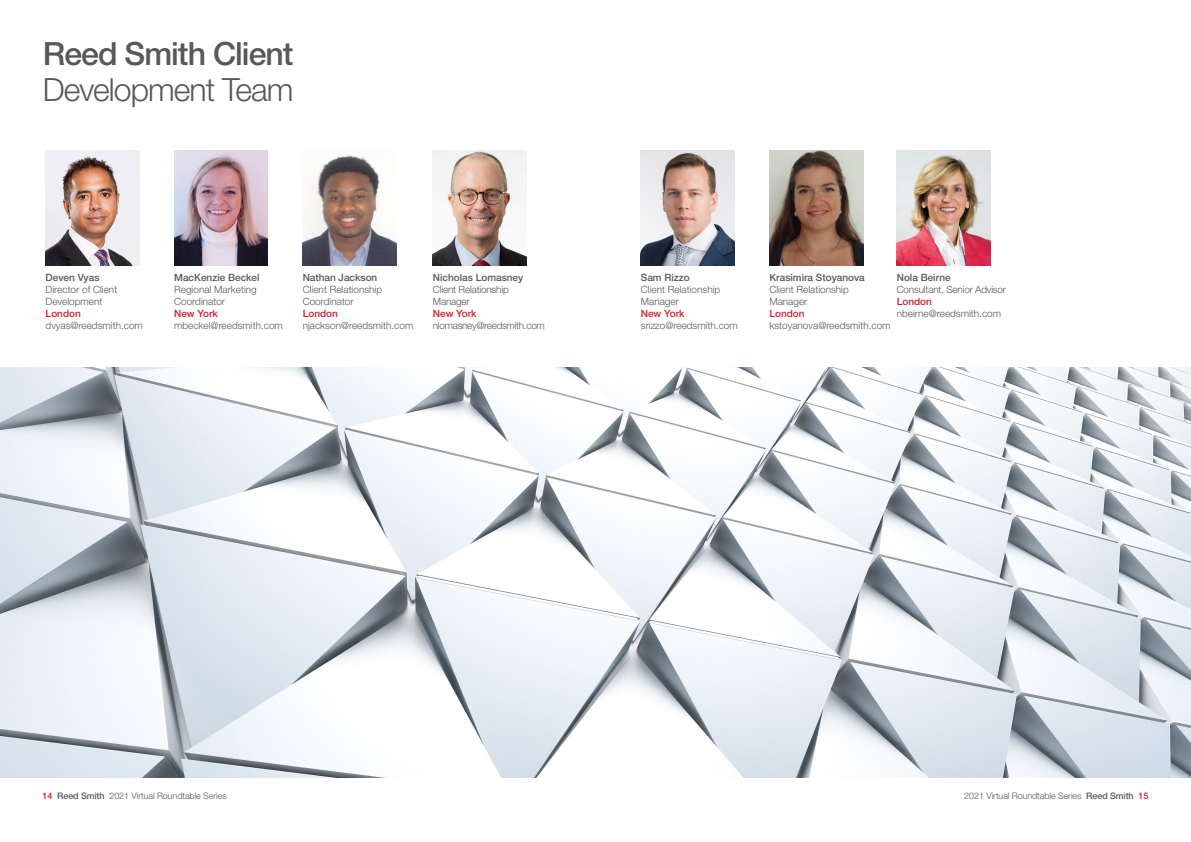
<style>
.page{position:relative;width:1191px;height:842px;background:#fff}
.page>*{position:absolute;margin:0;border:0;box-sizing:border-box;transform-origin:0 0}
.Section_Heading{font:500 32px/36px "Helvetica Neue LT Std";letter-spacing:-.03em;color:#57585a}
.t1{font:300 10px/12px "Helvetica Neue LT Std";color:#57585a}
.t2{font:500 10px "Helvetica Neue LT Std";color:#57585a}
.t3{font:300 10px/12px "Helvetica Neue LT Std";letter-spacing:-.02em;color:#57585a}
.t4{font:500 10px "Helvetica Neue LT Std";color:#cd2030}
.t5{font:300 10px "Helvetica Neue LT Std";letter-spacing:-.03em;color:#57585a}
.t6{font:300 9px "Helvetica Neue LT Std";letter-spacing:-.01em;color:#57585a}
.s1{font-weight:300}
.s2{font-weight:500;color:#cd2030}
.s3{font-weight:500}
</style>
<div class="page">
<img style="left:433px;top:150px;width:93px;height:115px">
<img style="left:46px;top:150px;width:93px;height:115px">
<img style="left:174px;top:150px;width:94px;height:115px">
<img style="left:303px;top:153px;width:93px;height:112px">
<img style="left:896px;top:150px;width:94px;height:115px">
<img style="left:641px;top:150px;width:93px;height:115px">
<img style="left:769px;top:150px;width:94px;height:115px">
<img style="left:0;top:368px;width:1191px;height:410px">
<p class="Section_Heading" style="left:43px;top:36px;width:252px">Reed Smith Client<br><span class="s1">Development Team</span></p>
<p class="t2" style="left:46px;top:271px;width:55px">Deven Vyas</p>
<p class="t1" style="left:46px;top:283px;width:73px">Director of Client<br>Development<br><span class="s2">London</span></p>
<p class="t1" style="left:46px;top:319px;width:99px">dvyas@reedsmith.com</p>
<p class="t2" style="left:174px;top:271px;width:87px">MacKenzie Beckel</p>
<p class="t1" style="left:174px;top:283px;width:84px">Regional Marketing<br>Coordinator</p>
<p class="t4" style="left:174px;top:307px;width:45px">New York</p>
<p class="t1" style="left:174px;top:319px;width:110px">mbeckel@reedsmith.com</p>
<p class="t2" style="left:303px;top:271px;width:76px">Nathan Jackson</p>
<p class="t1" style="left:303px;top:283px;width:81px">Client Relationship<br>Coordinator</p>
<p class="t4" style="left:303px;top:307px;width:37px">London</p>
<p class="t1" style="left:303px;top:319px;width:112px">njackson@reedsmith.com</p>
<p class="t2" style="left:433px;top:271px;width:92px">Nicholas Lomasney</p>
<p class="t3" style="left:433px;top:283px;width:77px">Client Relationship<br>Manager</p>
<p class="t4" style="left:433px;top:307px;width:45px">New York</p>
<p class="t5" style="left:433px;top:319px;width:113px">nlomasney@reedsmith.com</p>
<p class="t2" style="left:641px;top:271px;width:50px">Sam Rizzo</p>
<p class="t1" style="left:641px;top:283px;width:81px">Client Relationship<br>Manager</p>
<p class="t4" style="left:641px;top:307px;width:45px">New York</p>
<p class="t1" style="left:641px;top:319px;width:98px">srizzo@reedsmith.com</p>
<p class="t2" style="left:769px;top:271px;width:97px">Krasimira Stoyanova</p>
<p class="t1" style="left:769px;top:283px;width:81px">Client Relationship<br>Manager</p>
<p class="t4" style="left:769px;top:307px;width:37px">London</p>
<p class="t1" style="left:769px;top:319px;width:123px">kstoyanova@reedsmith.com</p>
<p class="t2" style="left:896px;top:271px;width:55px">Nola Beirne</p>
<p class="t3" style="left:896px;top:283px;width:111px">Consultant, Senior Advisor</p>
<p class="t4" style="left:896px;top:295px;width:37px">London</p>
<p class="t1" style="left:896px;top:307px;width:106px">nbeirne@reedsmith.com</p>
<p class="t6" style="left:43px;top:791px;width:186px"><span class="s2">14</span> <span class="s3">Reed Smith</span> 2021 Virtual Roundtable Series</p>
<p class="t6" style="left:964px;top:791px;width:186px">2021 Virtual Roundtable Series <span class="s3">Reed Smith</span> <span class="s2">15</span></p>
</div>
